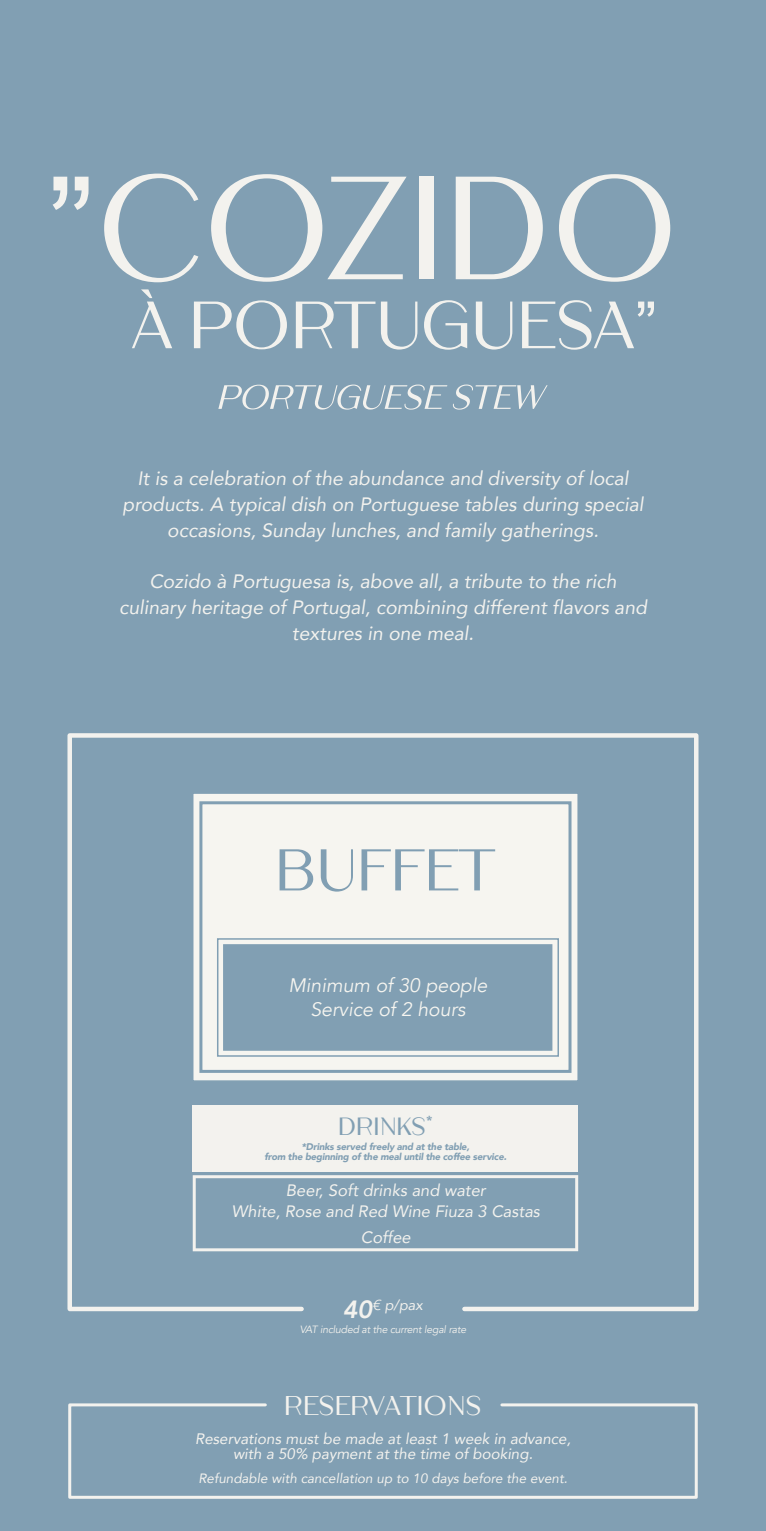
<style>
.page{position:relative;width:766px;height:1531px;background:#fff}
.page>*{position:absolute;margin:0;border:0;box-sizing:border-box;transform-origin:0 0}
.t1{font:146.55px "Cremona";color:#f3f2ee}
.t2{font:66.6px "Cremona";color:#f3f2ee}
.t3{font:58.8px "Cremona";color:#819fb3}
.t4{font:27px "Cremona";color:#f3f2ee}
.t5{font:24.9px "Cremona";color:#819fb3}
.t6{font:italic 19.5px/24px "Avenir";color:#f6f5f0;text-align:center}
.t7{font:italic 19.35px/25.8px "Avenir";color:#f3f2ee;text-align:center}
.t8{font:italic 16.5px/21px "Avenir";color:#f3f2ee;text-align:center}
.t9{font:italic 15.15px/15.1px "Avenir";color:#f3f2ee;text-align:center}
.t10{font:italic 14.55px "Avenir";color:#f3f2ee}
.t11{font:italic 13.5px "Avenir";color:#f3f2ee}
.t12{font:italic 10.5px "Avenir";letter-spacing:-.02em;color:#f3f2ee}
.t13{font:italic 900 9.6px/10.5px "Avenir";letter-spacing:-.02em;color:#819fb3;text-align:center}
.s1{font-weight:800;font-size:24.9px}
</style>
<div class="page">
<div style="left:0;top:0;width:765px;height:1531px;background:#819fb3"></div>
<svg style="left:67px;top:733px;width:632px;height:579px"></svg>
<svg style="left:68px;top:1403px;width:630px;height:96px"></svg>
<svg style="left:218px;top:384px;width:329px;height:26px"></svg>
<h1 class="t1" style="left:45px;top:146px;width:635px">"COZIDO</h1>
<h2 class="t2" style="left:132px;top:288px;width:527px">À PORTUGUESA"</h2>
<p class="t7" style="left:122px;top:465px;width:522px">It is a celebration of the abundance and diversity of local products. A typical dish on Portuguese tables during special occasions, Sunday lunches, and family gatherings.</p>
<p class="t7" style="left:119px;top:568px;width:529px">Cozido à Portuguesa is, above all, a tribute to the rich culinary heritage of Portugal, combining different flavors and textures in one meal.</p>
<h3 class="t3" style="left:275px;top:837px;width:222px">BUFFET</h3>
<p class="t6" style="left:288px;top:973px;width:200px">Minimum of 30 people<br>Service of 2 hours</p>
<p class="t5" style="left:338px;top:1112px;width:96px">DRINKS<sup>*</sup></p>
<p class="t13" style="left:264px;top:1141px;width:243px">*Drinks served freely and at the table,<br>from the beginning of the meal until the coffee service.</p>
<p class="t8" style="left:231px;top:1180px;width:310px">Beer, Soft drinks and water<br>White, Rose and Red Wine Fiuza 3 Castas</p>
<p class="t8" style="left:361px;top:1226px;width:51px">Coffee</p>
<p class="t10" style="left:343px;top:1296px;width:81px"><span class="s1">40</span>€ p/pax</p>
<p class="t12" style="left:299px;top:1323px;width:168px">VAT included at the current legal rate</p>
<h3 class="t4" style="left:284px;top:1390px;width:199px">RESERVATIONS</h3>
<p class="t9" style="left:195px;top:1430px;width:377px">Reservations must be made at least 1 week in advance, with a 50% payment at the time of booking.</p>
<p class="t11" style="left:198px;top:1470px;width:371px">Refundable with cancellation up to 10 days before the event.</p>
</div>
